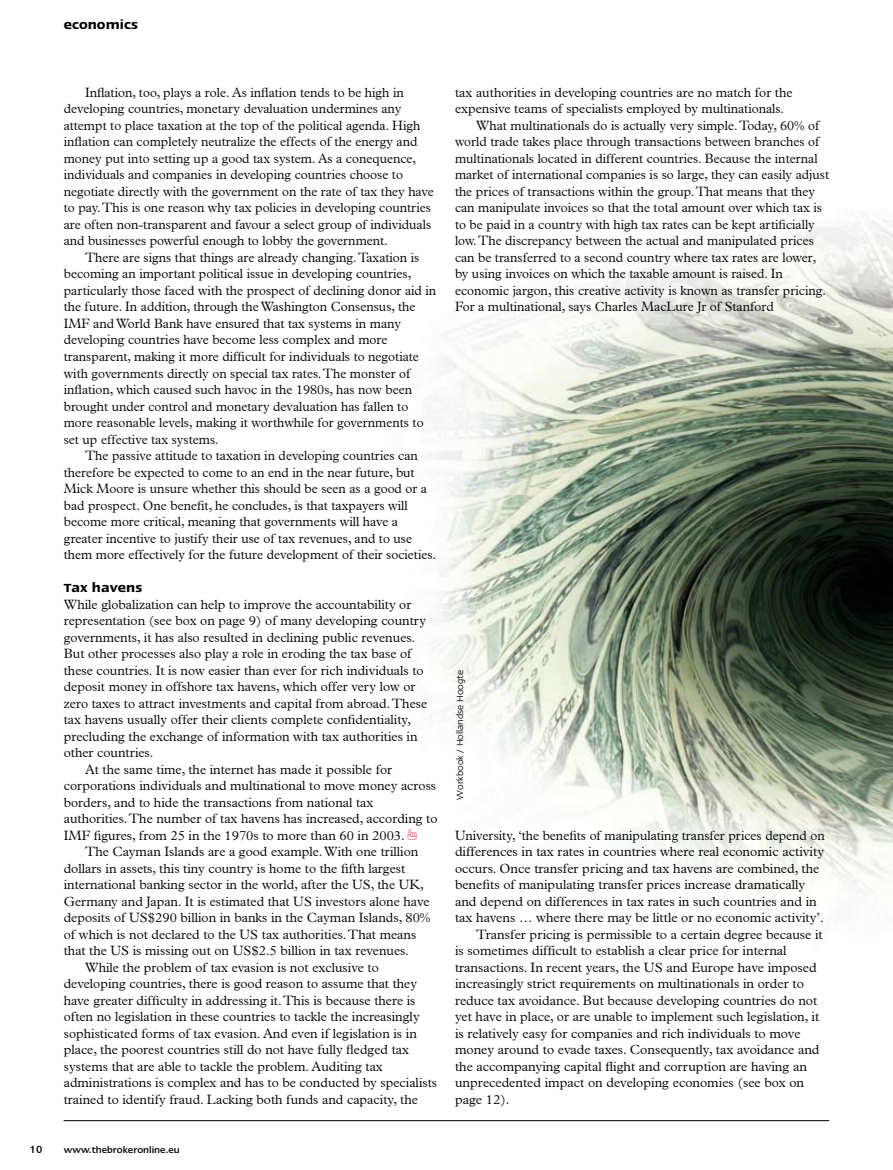
<style>
.page{position:relative;width:893px;height:1170px;background:#fff}
.page>*{position:absolute;margin:0;border:0;box-sizing:border-box;transform-origin:0 0}
.t1{font:600 15px "Linotype Ergo";color:#000}
.t2{font:300 13.5px/16.5px "Plantin";color:#000}
.t3{font:500 12px "Linotype Ergo";color:#000}
.t4{font:10.5px "Linotype Ergo";color:#000}
.t5{font:500 10.5px "Linotype Ergo";color:#000}
.s1{font-size:13.5px}
.s2{font-family:"All My Hands";font-weight:400;color:#da1638}
</style>
<div class="page">
<img style="left:427px;top:220px;width:466px;height:678px">
<hr style="left:64px;top:1120px;width:765px;height:1px;background:#000">
<p class="t1" style="left:64px;top:17px;width:76px">economics</p>
<p class="t2" style="left:64px;top:84px;width:371px;text-indent:21px">Inflation, too, plays a role. As inflation tends to be high in developing countries, monetary devaluation undermines any attempt to place taxation at the top of the political agenda. High inflation can completely neutralize the effects of the energy and money put into setting up a good tax system. As a conequence, individuals and companies in developing countries choose to negotiate directly with the government on the rate of tax they have to pay. This is one reason why tax policies in developing countries are often non-transparent and favour a select group of individuals and businesses powerful enough to lobby the government.</p>
<p class="t2" style="left:64px;top:249px;width:374px;text-indent:21px">There are signs that things are already changing. Taxation is becoming an important political issue in developing countries, particularly those faced with the prospect of declining donor aid in the future. In addition, through the Washington Consensus, the IMF and World Bank have ensured that tax systems in many developing countries have become less complex and more transparent, making it more difficult for individuals to negotiate with governments directly on special tax rates. The monster of inflation, which caused such havoc in the 1980s, has now been brought under control and monetary devaluation has fallen to more reasonable levels, making it worthwhile for governments to set up effective tax systems.</p>
<p class="t2" style="left:64px;top:447px;width:374px;text-indent:21px">The passive attitude to taxation in developing countries can therefore be expected to come to an end in the near future, but Mick Moore is unsure whether this should be seen as a good or a bad prospect. One benefit, he concludes, is that taxpayers will become more critical, meaning that governments will have a greater incentive to justify their use of tax revenues, and to use them more effectively for the future development of their societies.</p>
<p class="t1" style="left:64px;top:579px;width:80px"><span class="s1">T</span>ax havens</p>
<p class="t2" style="left:64px;top:596px;width:349px">While globalization can help to improve the accountability or</p>
<p class="t2" style="left:64px;top:612px;width:364px">representation (see box on page 9) of many developing country</p>
<p class="t2" style="left:64px;top:629px;width:353px">governments, it has also resulted in declining public revenues.</p>
<p class="t2" style="left:64px;top:645px;width:349px">But other processes also play a role in eroding the tax base of</p>
<p class="t2" style="left:64px;top:662px;width:361px">these countries. It is now easier than ever for rich individuals to</p>
<p class="t2" style="left:64px;top:678px;width:353px">deposit money in offshore tax havens, which offer very low or</p>
<p class="t2" style="left:64px;top:695px;width:365px">zero taxes to attract investments and capital from abroad. These</p>
<p class="t2" style="left:64px;top:711px;width:349px">tax havens usually offer their clients complete confidentiality,</p>
<p class="t2" style="left:64px;top:728px;width:355px">precluding the exchange of information with tax authorities in</p>
<p class="t2" style="left:64px;top:744px;width:91px">other countries.</p>
<p class="t2" style="left:85px;top:761px;width:309px">At the same time, the internet has made it possible for</p>
<p class="t2" style="left:64px;top:777px;width:374px">corporations individuals and multinational to move money across</p>
<p class="t2" style="left:64px;top:794px;width:311px">borders, and to hide the transactions from national tax</p>
<p class="t2" style="left:64px;top:810px;width:375px">authorities. The number of tax havens has increased, according to</p>
<p class="t2" style="left:64px;top:827px;width:356px">IMF figures, from 25 in the 1970s to more than 60 in 2003. <span class="s2">1</span></p>
<p class="t2" style="left:85px;top:843px;width:335px">The Cayman Islands are a good example. With one trillion</p>
<p class="t2" style="left:64px;top:860px;width:343px">dollars in assets, this tiny country is home to the fifth largest</p>
<p class="t2" style="left:64px;top:876px;width:361px">international banking sector in the world, after the US, the UK,</p>
<p class="t2" style="left:64px;top:893px;width:367px">Germany and Japan. It is estimated that US investors alone have</p>
<p class="t2" style="left:64px;top:909px;width:368px">deposits of US$290 billion in banks in the Cayman Islands, 80%</p>
<p class="t2" style="left:64px;top:926px;width:354px">of which is not declared to the US tax authorities. That means</p>
<p class="t2" style="left:64px;top:942px;width:347px">that the US is missing out on US$2.5 billion in tax revenues.</p>
<p class="t2" style="left:85px;top:959px;width:295px">While the problem of tax evasion is not exclusive to</p>
<p class="t2" style="left:64px;top:975px;width:355px">developing countries, there is good reason to assume that they</p>
<p class="t2" style="left:64px;top:992px;width:353px">have greater difficulty in addressing it. This is because there is</p>
<p class="t2" style="left:64px;top:1008px;width:357px">often no legislation in these countries to tackle the increasingly</p>
<p class="t2" style="left:64px;top:1025px;width:355px">sophisticated forms of tax evasion. And even if legislation is in</p>
<p class="t2" style="left:64px;top:1041px;width:347px">place, the poorest countries still do not have fully fledged tax</p>
<p class="t2" style="left:64px;top:1058px;width:321px">systems that are able to tackle the problem. Auditing tax</p>
<p class="t2" style="left:64px;top:1074px;width:375px">administrations is complex and has to be conducted by specialists</p>
<p class="t2" style="left:64px;top:1091px;width:356px">trained to identify fraud. Lacking both funds and capacity, the</p>
<p class="t3" style="left:30px;top:1143px;width:14px">10</p>
<p class="t5" style="left:64px;top:1144px;width:118px">www.thebrokeronline.eu</p>
<p class="t2" style="left:455px;top:84px;width:339px">tax authorities in developing countries are no match for the</p>
<p class="t2" style="left:455px;top:101px;width:330px">expensive teams of specialists employed by multinationals.</p>
<p class="t2" style="left:476px;top:117px;width:345px">What multinationals do is actually very simple. Today, 60% of</p>
<p class="t2" style="left:455px;top:134px;width:366px">world trade takes place through transactions between branches of</p>
<p class="t2" style="left:455px;top:150px;width:364px">multinationals located in different countries. Because the internal</p>
<p class="t2" style="left:455px;top:167px;width:376px">market of international companies is so large, they can easily adjust</p>
<p class="t2" style="left:455px;top:183px;width:362px">the prices of transactions within the group. That means that they</p>
<p class="t2" style="left:455px;top:200px;width:369px">can manipulate invoices so that the total amount over which tax is</p>
<p class="t2" style="left:455px;top:216px;width:361px">to be paid in a country with high tax rates can be kept artificially</p>
<p class="t2" style="left:455px;top:233px;width:360px">low. The discrepancy between the actual and manipulated prices</p>
<p class="t2" style="left:455px;top:249px;width:363px">can be transferred to a second country where tax rates are lower,</p>
<p class="t2" style="left:455px;top:266px;width:329px">by using invoices on which the taxable amount is raised. In</p>
<p class="t2" style="left:455px;top:282px;width:373px">economic jargon, this creative activity is known as transfer pricing.</p>
<p class="t2" style="left:455px;top:299px;width:320px">For a multinational, says Charles MacLure Jr of Stanford</p>
<p class="t4" style="left:454px;top:799px;width:131px;rotate:-90deg">Workbook / Hollandse Hoogte</p>
<p class="t2" style="left:455px;top:827px;width:371px">University, ‘the benefits of manipulating transfer prices depend on</p>
<p class="t2" style="left:455px;top:843px;width:371px">differences in tax rates in countries where real economic activity</p>
<p class="t2" style="left:455px;top:860px;width:366px">occurs. Once transfer pricing and tax havens are combined, the</p>
<p class="t2" style="left:455px;top:876px;width:352px">benefits of manipulating transfer prices increase dramatically</p>
<p class="t2" style="left:455px;top:893px;width:363px">and depend on differences in tax rates in such countries and in</p>
<p class="t2" style="left:455px;top:909px;width:370px">tax havens … where there may be little or no economic activity’.</p>
<p class="t2" style="left:476px;top:926px;width:348px">Transfer pricing is permissible to a certain degree because it</p>
<p class="t2" style="left:455px;top:942px;width:333px">is sometimes difficult to establish a clear price for internal</p>
<p class="t2" style="left:455px;top:959px;width:363px">transactions. In recent years, the US and Europe have imposed</p>
<p class="t2" style="left:455px;top:975px;width:350px">increasingly strict requirements on multinationals in order to</p>
<p class="t2" style="left:455px;top:992px;width:364px">reduce tax avoidance. But because developing countries do not</p>
<p class="t2" style="left:455px;top:1008px;width:366px">yet have in place, or are unable to implement such legislation, it</p>
<p class="t2" style="left:455px;top:1025px;width:347px">is relatively easy for companies and rich individuals to move</p>
<p class="t2" style="left:455px;top:1041px;width:366px">money around to evade taxes. Consequently, tax avoidance and</p>
<p class="t2" style="left:455px;top:1058px;width:353px">the accompanying capital flight and corruption are having an</p>
<p class="t2" style="left:455px;top:1074px;width:351px">unprecedented impact on developing economies (see box on</p>
<p class="t2" style="left:455px;top:1091px;width:56px">page 12).</p>
</div>
